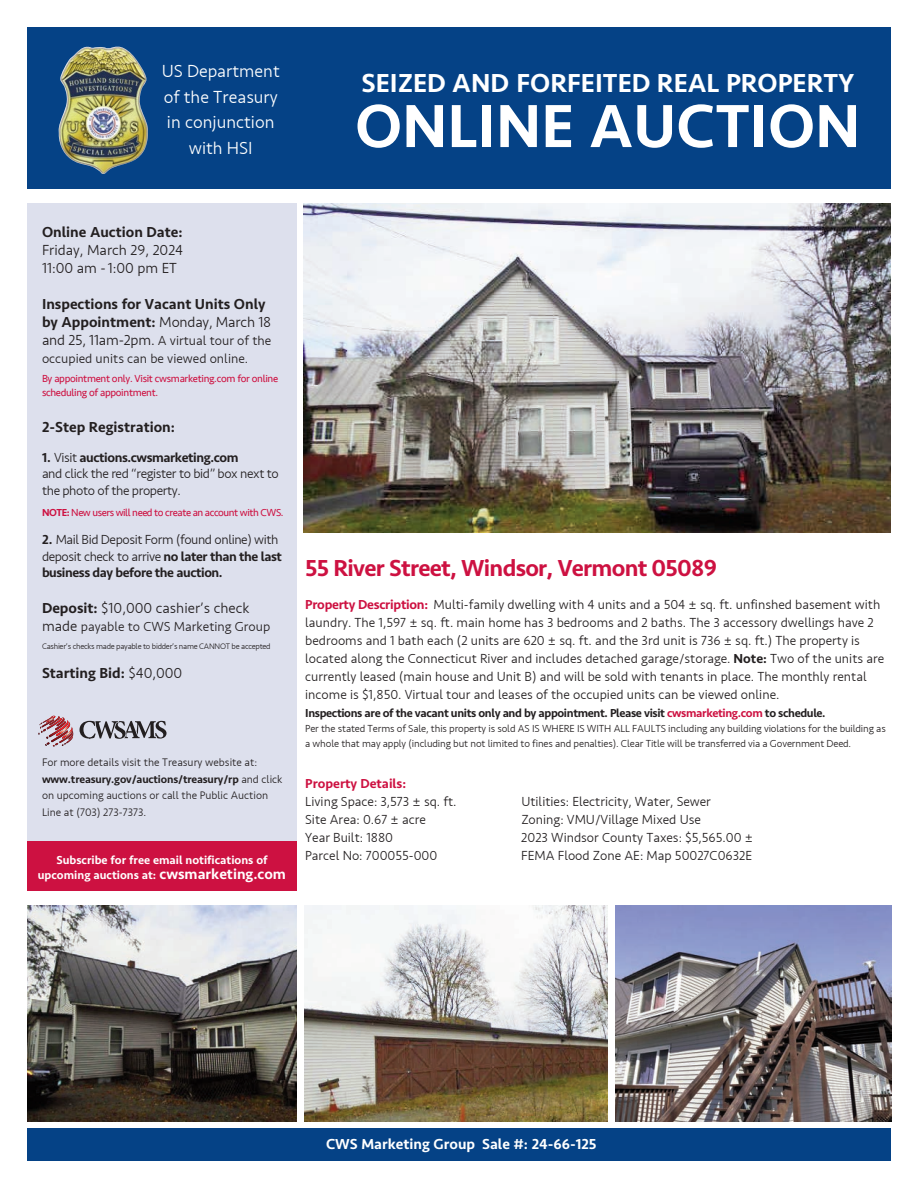
<style>
.page{position:relative;width:918px;height:1188px;background:#fff}
.page>*{position:absolute;margin:0;border:0;box-sizing:border-box;transform-origin:0 0}
.t1{font:500 63px "Seravek";color:#fff}
.t2{font:500 27px "Seravek";color:#fff}
.t3{font:500 24px "Seravek";letter-spacing:-.03em;color:#cd1141}
.t4{font:300 18px/25.5px "Seravek";color:#fff;text-align:center}
.t5{font:500 15px/18px "Seravek";color:#231f20}
.t6{font:300 15px/18px "Seravek";color:#231f20}
.t7{font:500 15px "Seravek";color:#fff}
.t8{font:300 13.5px/18px "Seravek";color:#231f20}
.t9{font:300 13.5px/16.5px "Seravek";letter-spacing:-.03em;color:#231f20}
.t10{font:500 13.5px "Seravek";color:#cd1141}
.t11{font:500 12px "Seravek";letter-spacing:-.03em;color:#231f20}
.t12{font:500 12px/15px "Seravek";color:#fff;text-align:center}
.t13{font:300 11.25px/16.5px "Seravek";color:#231f20}
.t14{font:300 10.5px/15px "Seravek";letter-spacing:-.01em;color:#231f20}
.t15{font:10.5px/13.5px "Seravek";letter-spacing:-.03em;color:#cd1141}
.t16{font:300 8.25px "Seravek";letter-spacing:-.03em;color:#231f20}
.s1{font-weight:300}
.s2{font-size:15px}
.s3{font-weight:500}
.s4{font-weight:500;color:#cd1141}
.s5{color:#cd1141}
</style>
<div class="page">
<div style="left:27px;top:27px;width:864px;height:162px;background:#054286"></div>
<div style="left:27px;top:204px;width:270px;height:687px;background:#dde0ed"></div>
<div style="left:27px;top:1129px;width:864px;height:32px;background:#054286"></div>
<img style="left:304px;top:204px;width:587px;height:329px">
<img style="left:27px;top:906px;width:270px;height:216px">
<img style="left:305px;top:906px;width:303px;height:216px">
<img style="left:615px;top:906px;width:276px;height:216px">
<svg style="left:38px;top:716px;width:129px;height:31px"></svg>
<div style="left:27px;top:842px;width:270px;height:49px;background:#cd1141"></div>
<img style="left:59px;top:47px;width:89px;height:127px">
<h3 class="t4" style="left:162px;top:59px;width:120px">US Department of the Treasury in conjunction with HSI</h3>
<h2 class="t2" style="left:362px;top:73px;width:494px">SEIZED AND FORFEITED REAL PROPERTY</h2>
<h1 class="t1" style="left:355px;top:103px;width:507px">ONLINE AUCTION</h1>
<p class="t5" style="left:42px;top:224px;width:142px">Online Auction Date:</p>
<p class="t6" style="left:42px;top:241px;width:143px">Friday, March 29, 2024<br>11:00 am - 1:00 pm ET</p>
<p class="t5" style="left:42px;top:296px;width:231px">Inspections for Vacant Units Only by Appointment: <span class="s1">Monday, March 18</span></p>
<p class="t8" style="left:42px;top:332px;width:231px"><span class="s2">and 25, 11am-2pm.</span> A virtual tour of the occupied units can be viewed online.</p>
<p class="t15" style="left:42px;top:372px;width:238px">By appointment only. Visit cwsmarketing.com for online scheduling of appointment.</p>
<p class="t5" style="left:42px;top:419px;width:135px">2-Step Registration:</p>
<p class="t9" style="left:42px;top:450px;width:238px"><span class="s3">1.</span> Visit <span class="s3">auctions.cwsmarketing.com<br></span>and click the red “register to bid” box next to the photo of the property.</p>
<p class="t15" style="left:42px;top:506px;width:243px"><span class="s3">NOTE:</span> New users will need to create an account with CWS.</p>
<p class="t9" style="left:42px;top:532px;width:241px"><span class="s3">2.</span> Mail Bid Deposit Form (found online) with deposit check to arrive <span class="s3">no later than the last business day before the auction.</span></p>
<p class="t6" style="left:42px;top:600px;width:209px"><span class="s3">Deposit:</span> $10,000 cashier’s check</p>
<p class="t8" style="left:42px;top:618px;width:230px"><span class="s2">made</span> payable to CWS Marketing Group</p>
<p class="t16" style="left:42px;top:642px;width:230px">Cashier’s checks made payable to bidder’s name CANNOT be accepted</p>
<p class="t5" style="left:42px;top:665px;width:142px">Starting Bid: <span class="s1">$40,000</span></p>
<p class="t13" style="left:42px;top:755px;width:242px">For more details visit the Treasury website at: <span class="s3">www.treasury.gov/auctions/treasury/rp</span> and click on upcoming auctions or call the Public Auction Line at (703) 273-7373.</p>
<p class="t12" style="left:38px;top:854px;width:250px">Subscribe for free email notifications of upcoming auctions at: <span class="s2">cwsmarketing.com</span></p>
<h3 class="t3" style="left:305px;top:560px;width:413px">55 River Street, Windsor, Vermont 05089</h3>
<p class="t8" style="left:305px;top:596px;width:580px"><span class="s4">Property Description:</span> Multi-family dwelling with 4 units and a 504 ± sq. ft. unfinshed basement with laundry. The 1,597 ± sq. ft. main home has 3 bedrooms and 2 baths. The 3 accessory dwellings have 2 bedrooms and 1 bath each (2 units are 620 ± sq. ft. and the 3rd unit is 736 ± sq. ft.) The property is located along the Connecticut River and includes detached garage/storage. <span class="s3">Note:</span> Two of the units are currently leased (main house and Unit B) and will be sold with tenants in place. The monthly rental income is $1,850. Virtual tour and leases of the occupied units can be viewed online.</p>
<p class="t11" style="left:305px;top:709px;width:522px">Inspections are of the vacant units only and by appointment. Please visit <span class="s5">cwsmarketing.com</span> to schedule.</p>
<p class="t14" style="left:305px;top:722px;width:582px">Per the stated Terms of Sale, this property is sold AS IS WHERE IS WITH ALL FAULTS including any building violations for the building as a whole that may apply (including but not limited to fines and penalties). Clear Title will be transferred via a Government Deed.</p>
<p class="t10" style="left:305px;top:778px;width:103px">Property Details:</p>
<p class="t8" style="left:305px;top:793px;width:153px">Living Space: 3,573 ± sq. ft.</p>
<p class="t8" style="left:521px;top:793px;width:191px">Utilities: Electricity, Water, Sewer</p>
<p class="t8" style="left:305px;top:811px;width:122px">Site Area: 0.67 ± acre</p>
<p class="t8" style="left:521px;top:811px;width:181px">Zoning: VMU/Village Mixed Use</p>
<p class="t8" style="left:305px;top:829px;width:89px">Year Built: 1880</p>
<p class="t8" style="left:521px;top:829px;width:233px">2023 Windsor County Taxes: $5,565.00 ±</p>
<p class="t8" style="left:305px;top:847px;width:134px">Parcel No: 700055-000</p>
<p class="t8" style="left:521px;top:847px;width:232px">FEMA Flood Zone AE: Map 50027C0632E</p>
<p class="t7" style="left:326px;top:1139px;width:272px">CWS Marketing Group Sale #: 24-66-125</p>
</div>
